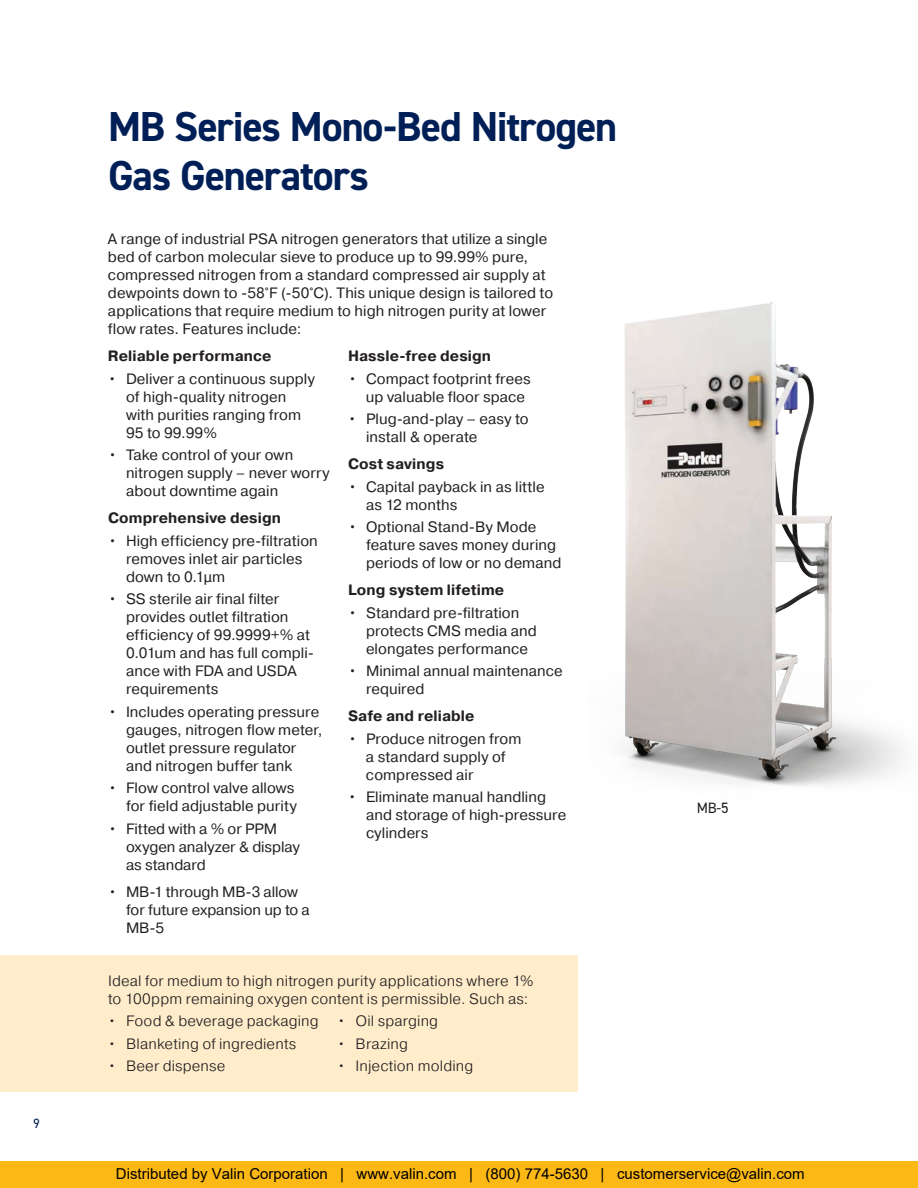
<style>
.page{position:relative;width:918px;height:1188px;background:#fff}
.page>*{position:absolute;margin:0;border:0;box-sizing:border-box;transform-origin:0 0}
.t1{font:700 42px/49.5px "DIN2014";letter-spacing:-.025em;color:#001f56}
.t2{font:15px/18px "Pragmatica";letter-spacing:.005em;color:#231f20}
.t3{font:300 15px/18px "Pragmatica";letter-spacing:.01em;color:#231f20}
.t4{font:700 15px "Pragmatica";letter-spacing:.01em;color:#231f20}
.t5{font:15px "Arial";color:#000}
.t6{font:15px "DIN2014";color:#231f20}
.t7{font:13.5px "DIN2014";color:#001f56}
</style>
<div class="page">
<div style="left:0;top:1161px;width:918px;height:27px;background:#fcb814"></div>
<div style="left:0;top:955px;width:578px;height:137px;background:#feeccb"></div>
<img style="left:622px;top:302px;width:281px;height:484px">
<p class="t7" style="left:33px;top:1115px;width:8px">9</p>
<h1 class="t1" style="left:108px;top:101px;width:511px">MB Series Mono-Bed Nitrogen<br>Gas Generators</h1>
<p class="t2" style="left:108px;top:230px;width:447px">A range of industrial PSA nitrogen generators that utilize a single bed of carbon molecular sieve to produce up to 99.99% pure, compressed nitrogen from a standard compressed air supply at dewpoints down to -58°F (-50°C). This unique design is tailored to applications that require medium to high nitrogen purity at lower flow rates. Features include:</p>
<p class="t4" style="left:108px;top:346px;width:165px">Reliable performance</p>
<p class="t2" style="left:126px;top:370px;width:190px;text-indent:-18px">• Deliver a continuous supply of high-quality nitrogen with purities ranging from<br>95 to 99.99%</p>
<p class="t2" style="left:126px;top:446px;width:205px;text-indent:-18px">• Take control of your own nitrogen supply – never worry about downtime again</p>
<p class="t4" style="left:108px;top:508px;width:175px">Comprehensive design</p>
<p class="t2" style="left:126px;top:532px;width:193px;text-indent:-18px">• High efficiency pre-filtration removes inlet air particles down to 0.1µm</p>
<p class="t2" style="left:126px;top:590px;width:190px;text-indent:-18px">• SS sterile air final filter provides outlet filtration efficiency of 99.9999+% at<br>0.01um and has full compli&shy;ance with FDA and USDA requirements</p>
<p class="t2" style="left:126px;top:703px;width:198px;text-indent:-18px">• Includes operating pressure gauges, nitrogen flow meter, outlet pressure regulator and nitrogen buffer tank</p>
<p class="t2" style="left:108px;top:779px;width:190px;text-align:right">• Flow control valve allows for field adjustable purity</p>
<p class="t2" style="left:126px;top:820px;width:175px;text-indent:-18px">• Fitted with a % or PPM oxygen analyzer &amp; display as standard</p>
<p class="t2" style="left:126px;top:883px;width:185px;text-indent:-18px">• MB-1 through MB-3 allow for future expansion up to a<br>MB-5</p>
<p class="t4" style="left:348px;top:346px;width:145px">Hassle-free design</p>
<p class="t2" style="left:366px;top:370px;width:166px;text-indent:-18px">• Compact footprint frees up valuable floor space</p>
<p class="t2" style="left:366px;top:410px;width:164px;text-indent:-18px">• Plug-and-play – easy to install &amp; operate</p>
<p class="t4" style="left:348px;top:454px;width:98px">Cost savings</p>
<p class="t2" style="left:366px;top:478px;width:180px;text-indent:-18px">• Capital payback in as little as 12 months</p>
<p class="t2" style="left:366px;top:518px;width:197px;text-indent:-18px">• Optional Stand-By Mode feature saves money during periods of low or no demand</p>
<p class="t4" style="left:348px;top:580px;width:158px">Long system lifetime</p>
<p class="t2" style="left:366px;top:604px;width:172px;text-indent:-18px">• Standard pre-filtration protects CMS media and elongates performance</p>
<p class="t2" style="left:366px;top:662px;width:198px;text-indent:-18px">• Minimal annual maintenance required</p>
<p class="t4" style="left:348px;top:706px;width:128px">Safe and reliable</p>
<p class="t2" style="left:366px;top:730px;width:157px;text-indent:-18px">• Produce nitrogen from a standard supply of compressed air</p>
<p class="t2" style="left:366px;top:788px;width:202px;text-indent:-18px">• Eliminate manual handling and storage of high-pressure cylinders</p>
<p class="t6" style="left:697px;top:798px;width:33px">MB-5</p>
<p class="t3" style="left:108px;top:971px;width:427px">Ideal for medium to high nitrogen purity applications where 1% to 100ppm remaining oxygen content is permissible. Such as:</p>
<p class="t3" style="left:108px;top:1012px;width:212px">• Food &amp; beverage packaging</p>
<p class="t3" style="left:108px;top:1034px;width:190px">• Blanketing of ingredients</p>
<p class="t3" style="left:108px;top:1057px;width:119px">• Beer dispense</p>
<p class="t3" style="left:338px;top:1012px;width:102px">• Oil sparging</p>
<p class="t3" style="left:338px;top:1034px;width:72px">• Brazing</p>
<p class="t3" style="left:338px;top:1057px;width:137px">• Injection molding</p>
<p class="t5" style="left:116px;top:1163px;width:690px">Distributed by Valin Corporation | www.valin.com | (800) 774-5630 | customerservice@valin.com</p>
</div>
